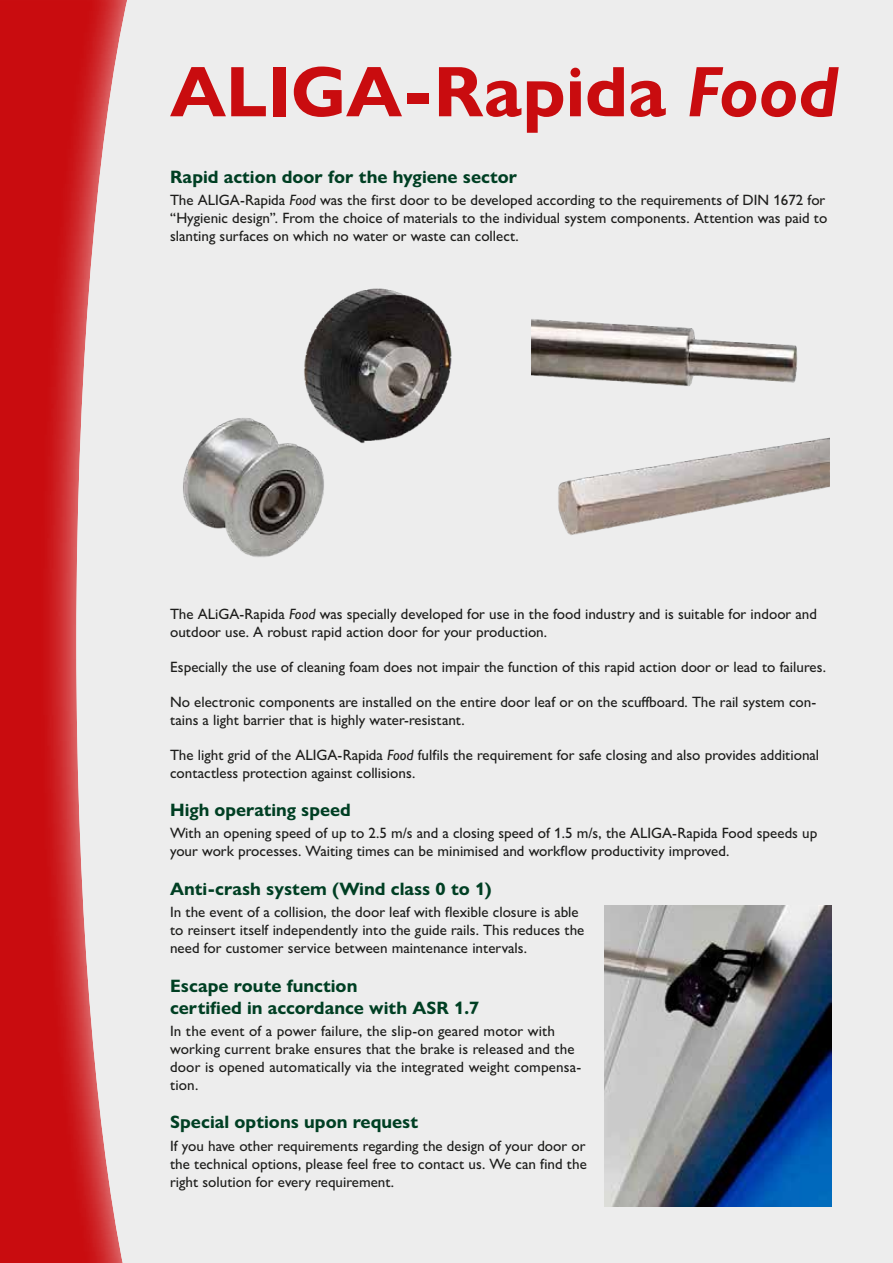
<style>
.page{position:relative;width:893px;height:1263px;background:#ededed}
.page>*{position:absolute;margin:0;border:0;box-sizing:border-box;transform-origin:0 0}
.t1{font:700 72px "Gill Sans Nova";color:#c90c0f}
.t2{font:700 18px/21.6px "Gill Sans Nova";color:#003f23}
.t3{font:500 15px/18px "Gill Sans Nova";color:#1d1d1b}
.s1{font-style:italic}
</style>
<div class="page">
<img style="left:604px;top:906px;width:227px;height:300px">
<img style="left:531px;top:319px;width:298px;height:216px">
<img style="left:183px;top:288px;width:269px;height:269px">
<div style="left:0;top:0;width:137px;height:1263px;background:#fff;opacity:.75"></div>
<h1 class="t1" style="left:170px;top:47px;width:670px">ALIGA-Rapida <span class="s1">Food</span></h1>
<p class="t2" style="left:170px;top:166px;width:349px">Rapid action door for the hygiene sector</p>
<p class="t3" style="left:170px;top:191px;width:659px">The ALIGA-Rapida <span class="s1">Food</span> was the first door to be developed according to the requirements of DIN 1672 for “Hygienic design”. From the choice of materials to the individual system components. Attention was paid to slanting surfaces on which no water or waste can collect.</p>
<p class="t3" style="left:170px;top:604px;width:648px">The ALiGA-Rapida <span class="s1">Food</span> was specially developed for use in the food industry and is suitable for indoor and outdoor use. A robust rapid action door for your production.</p>
<p class="t3" style="left:170px;top:657px;width:657px">Especially the use of cleaning foam does not impair the function of this rapid action door or lead to failures.</p>
<p class="t3" style="left:170px;top:692px;width:648px">No electronic components are installed on the entire door leaf or on the scuffboard. The rail system con&shy;tains a light barrier that is highly water-resistant.</p>
<p class="t3" style="left:170px;top:745px;width:651px">The light grid of the ALIGA-Rapida <span class="s1">Food</span> fulfils the requirement for safe closing and also provides additional contactless protection against collisions.</p>
<p class="t2" style="left:170px;top:799px;width:182px">High operating speed</p>
<p class="t3" style="left:170px;top:824px;width:649px">With an opening speed of up to 2.5 m/s and a closing speed of 1.5 m/s, the ALIGA-Rapida Food speeds up your work processes. Waiting times can be minimised and workflow productivity improved.</p>
<p class="t2" style="left:170px;top:878px;width:323px">Anti-crash system (Wind class 0 to 1)</p>
<p class="t3" style="left:170px;top:903px;width:416px">In the event of a collision, the door leaf with flexible closure is able to reinsert itself independently into the guide rails. This reduces the need for customer service between maintenance intervals.</p>
<p class="t2" style="left:170px;top:975px;width:311px">Escape route function<br>certified in accordance with ASR 1.7</p>
<p class="t3" style="left:170px;top:1021px;width:413px">In the event of a power failure, the slip-on geared motor with working current brake ensures that the brake is released and the door is opened automatically via the integrated weight compensa&shy;tion.</p>
<p class="t2" style="left:170px;top:1111px;width:250px">Special options upon request</p>
<p class="t3" style="left:170px;top:1136px;width:418px;text-align:justify">If you have other requirements regarding the design of your door or the technical options, please feel free to contact us. We can find the right solution for every requirement.</p>
</div>
